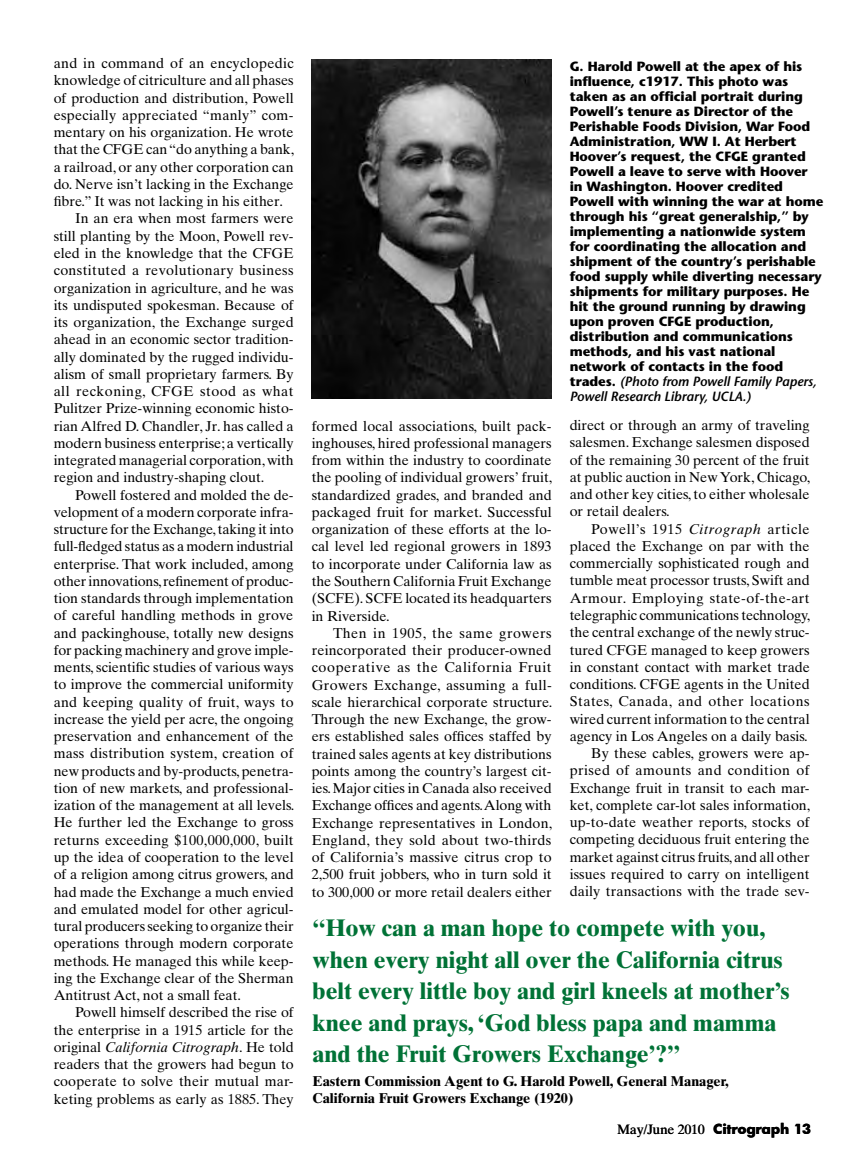
<style>
.page{position:relative;width:864px;height:1161px;background:#fff}
.page>*{position:absolute;margin:0;border:0;box-sizing:border-box;transform-origin:0 0}
.t1{font:700 24px/31.5px "Times Ten";color:#007236}
.t2{font:14.25px/17.2px "Times Ten";color:#000;text-align:justify}
.t3{font:700 14.25px/17.2px "Times Ten";color:#000}
.t4{font:14.25px "Times Ten";letter-spacing:.02em;color:#000}
.t5{font:italic 14.25px "Times Ten";color:#000}
.t6{font:14.25px "Times Ten";letter-spacing:.025em;color:#000}
.t7{font:14.25px "Times Ten";letter-spacing:.035em;color:#000}
.t8{font:13.5px "Times Ten";color:#000}
.t9{font:700 13.35px/15px "Stone Sans";letter-spacing:-.005em;color:#000}
.s1{font-style:normal}
.s2{font-weight:600;font-style:italic}
.s3{font-style:italic}
.s4{font-family:"Futura";font-weight:700}
</style>
<div class="page">
<img style="left:312px;top:60px;width:240px;height:339px">
<p class="t4" style="left:54px;top:55px;width:241px">and in command of an encyclopedic</p>
<p class="t2" style="left:54px;top:72px;width:242px">knowledge of citriculture and all phases</p>
<p class="t2" style="left:54px;top:89px;width:241px">of production and distribution, Powell</p>
<p class="t4" style="left:54px;top:107px;width:241px">especially appreciated “manly” com-</p>
<p class="t2" style="left:54px;top:124px;width:241px">mentary on his organization. He wrote</p>
<p class="t2" style="left:54px;top:141px;width:242px">that the CFGE can “do anything a bank,</p>
<p class="t2" style="left:54px;top:158px;width:242px">a railroad, or any other corporation can</p>
<p class="t2" style="left:54px;top:175px;width:241px">do. Nerve isn’t lacking in the Exchange</p>
<p class="t2" style="left:54px;top:193px;width:231px">fibre.” It was not lacking in his either.</p>
<p class="t2" style="left:75px;top:210px;width:220px">In an era when most farmers were</p>
<p class="t2" style="left:54px;top:227px;width:241px">still planting by the Moon, Powell rev-</p>
<p class="t2" style="left:54px;top:244px;width:242px">eled in the knowledge that the CFGE</p>
<p class="t6" style="left:54px;top:262px;width:241px">constituted a revolutionary business</p>
<p class="t2" style="left:54px;top:279px;width:241px">organization in agriculture, and he was</p>
<p class="t2" style="left:54px;top:296px;width:241px">its undisputed spokesman. Because of</p>
<p class="t2" style="left:54px;top:313px;width:241px">its organization, the Exchange surged</p>
<p class="t2" style="left:54px;top:331px;width:241px">ahead in an economic sector tradition-</p>
<p class="t2" style="left:54px;top:348px;width:241px">ally dominated by the rugged individu-</p>
<p class="t2" style="left:54px;top:365px;width:241px">alism of small proprietary farmers. By</p>
<p class="t7" style="left:54px;top:383px;width:241px">all reckoning, CFGE stood as what</p>
<p class="t2" style="left:54px;top:400px;width:241px">Pulitzer Prize-winning economic histo-</p>
<p class="t2" style="left:54px;top:417px;width:242px">rian Alfred D. Chandler, Jr. has called a</p>
<p class="t2" style="left:54px;top:434px;width:241px">modern business enterprise; a vertically</p>
<p class="t2" style="left:54px;top:452px;width:242px">integrated managerial corporation, with</p>
<p class="t2" style="left:54px;top:469px;width:212px">region and industry-shaping clout.</p>
<p class="t2" style="left:75px;top:486px;width:220px">Powell fostered and molded the de-</p>
<p class="t2" style="left:54px;top:503px;width:241px">velopment of a modern corporate infra-</p>
<p class="t2" style="left:54px;top:521px;width:242px">structure for the Exchange, taking it into</p>
<p class="t2" style="left:54px;top:538px;width:241px">full-fledged status as a modern industrial</p>
<p class="t2" style="left:54px;top:555px;width:241px">enterprise. That work included, among</p>
<p class="t2" style="left:54px;top:572px;width:241px">other innovations, refinement of produc-</p>
<p class="t2" style="left:54px;top:590px;width:241px">tion standards through implementation</p>
<p class="t2" style="left:54px;top:607px;width:241px">of careful handling methods in grove</p>
<p class="t2" style="left:54px;top:624px;width:241px">and packinghouse, totally new designs</p>
<p class="t2" style="left:54px;top:641px;width:241px">for packing machinery and grove imple-</p>
<p class="t2" style="left:54px;top:659px;width:242px">ments, scientific studies of various ways</p>
<p class="t2" style="left:54px;top:676px;width:241px">to improve the commercial uniformity</p>
<p class="t2" style="left:54px;top:693px;width:242px">and keeping quality of fruit, ways to</p>
<p class="t2" style="left:54px;top:710px;width:241px">increase the yield per acre, the ongoing</p>
<p class="t2" style="left:54px;top:728px;width:241px">preservation and enhancement of the</p>
<p class="t2" style="left:54px;top:745px;width:241px">mass distribution system, creation of</p>
<p class="t2" style="left:54px;top:762px;width:241px">new products and by-products, penetra-</p>
<p class="t2" style="left:54px;top:779px;width:241px">tion of new markets, and professional-</p>
<p class="t2" style="left:54px;top:797px;width:242px">ization of the management at all levels.</p>
<p class="t2" style="left:54px;top:814px;width:242px">He further led the Exchange to gross</p>
<p class="t2" style="left:54px;top:831px;width:242px">returns exceeding $100,000,000, built</p>
<p class="t2" style="left:54px;top:848px;width:241px">up the idea of cooperation to the level</p>
<p class="t2" style="left:54px;top:866px;width:241px">of a religion among citrus growers, and</p>
<p class="t2" style="left:54px;top:883px;width:241px">had made the Exchange a much envied</p>
<p class="t2" style="left:54px;top:900px;width:241px">and emulated model for other agricul-</p>
<p class="t2" style="left:54px;top:917px;width:241px">tural producers seeking to organize their</p>
<p class="t2" style="left:54px;top:935px;width:241px">operations through modern corporate</p>
<p class="t2" style="left:54px;top:952px;width:241px">methods. He managed this while keep-</p>
<p class="t2" style="left:54px;top:969px;width:241px">ing the Exchange clear of the Sherman</p>
<p class="t2" style="left:54px;top:986px;width:189px">Antitrust Act, not a small feat.</p>
<p class="t2" style="left:75px;top:1004px;width:220px">Powell himself described the rise of</p>
<p class="t2" style="left:54px;top:1021px;width:241px">the enterprise in a 1915 article for the</p>
<p class="t5" style="left:54px;top:1039px;width:241px"><span class="s1">original</span> California Citrograph<span class="s1">. He told</span></p>
<p class="t2" style="left:54px;top:1055px;width:242px">readers that the growers had begun to</p>
<p class="t2" style="left:54px;top:1073px;width:241px">cooperate to solve their mutual mar-</p>
<p class="t2" style="left:54px;top:1090px;width:241px">keting problems as early as 1885. They</p>
<p class="t9" style="left:570px;top:59px;width:255px">G. Harold Powell at the apex of his influence, c1917. This photo was taken as an official portrait during Powell’s tenure as Director of the Perishable Foods Division, War Food Administration, WW I. At Herbert Hoover’s request, the CFGE granted Powell a leave to serve with Hoover in Washington. Hoover credited Powell with winning the war at home through his “great generalship,” by implementing a nationwide system for coordinating the allocation and shipment of the country’s perishable food supply while diverting necessary shipments for military purposes. He hit the ground running by drawing upon proven CFGE production, distribution and communications methods, and his vast national network of contacts in the food trades. <span class="s2">(Photo from Powell Family Papers, Powell Research Library, UCLA.)</span></p>
<p class="t2" style="left:570px;top:417px;width:242px">direct or through an army of traveling salesmen. Exchange salesmen disposed of the remaining 30 percent of the fruit at public auction in New York, Chicago, and other key cities, to either wholesale or retail dealers.</p>
<p class="t2" style="left:570px;top:520px;width:242px;text-align:right">Powell’s 1915 <span class="s3">Citrograph</span> article placed the Exchange on par with the commercially sophisticated rough and tumble meat processor trusts, Swift and Armour. Employing state-of-the-art telegraphic communications technology, the central exchange of the newly struc&shy;tured CFGE managed to keep growers in constant contact with market trade conditions. CFGE agents in the United States, Canada, and other locations wired current information to the central agency in Los Angeles on a daily basis.<br>By these cables, growers were ap&shy;prised of amounts and condition of Exchange fruit in transit to each mar&shy;ket, complete car-lot sales information, up-to-date weather reports, stocks of competing deciduous fruit entering the market against citrus fruits, and all other issues required to carry on intelligent daily transactions with the trade sev-</p>
<p class="t2" style="left:312px;top:417px;width:242px">formed local associations, built pack&shy;inghouses, hired professional managers from within the industry to coordinate the pooling of individual growers’ fruit, standardized grades, and branded and packaged fruit for market. Successful organization of these efforts at the lo&shy;cal level led regional growers in 1893 to incorporate under California law as the Southern California Fruit Exchange (SCFE). SCFE located its headquarters in Riverside.</p>
<p class="t2" style="left:312px;top:624px;width:242px;text-indent:22px">Then in 1905, the same growers reincorporated their producer-owned cooperative as the California Fruit Growers Exchange, assuming a full&shy;scale hierarchical corporate structure.<br>Through the new Exchange, the grow&shy;ers established sales offices staffed by trained sales agents at key distributions points among the country’s largest cit&shy;ies. Major cities in Canada also received Exchange offices and agents. Along with Exchange representatives in London, England, they sold about two-thirds of California’s massive citrus crop to 2,500 fruit jobbers, who in turn sold it to 300,000 or more retail dealers either</p>
<h1 class="t1" style="left:313px;top:912px;width:479px">“How can a man hope to compete with you, when every night all over the California citrus belt every little boy and girl kneels at mother’s knee and prays, ‘God bless papa and mamma and the Fruit Growers Exchange’?”</h1>
<p class="t3" style="left:313px;top:1072px;width:418px">Eastern Commission Agent to G. Harold Powell, General Manager,<br>California Fruit Growers Exchange (1920)</p>
<p class="t8" style="left:618px;top:1121px;width:195px">May/June 2010 <span class="s4">Citrograph 13</span></p>
</div>
